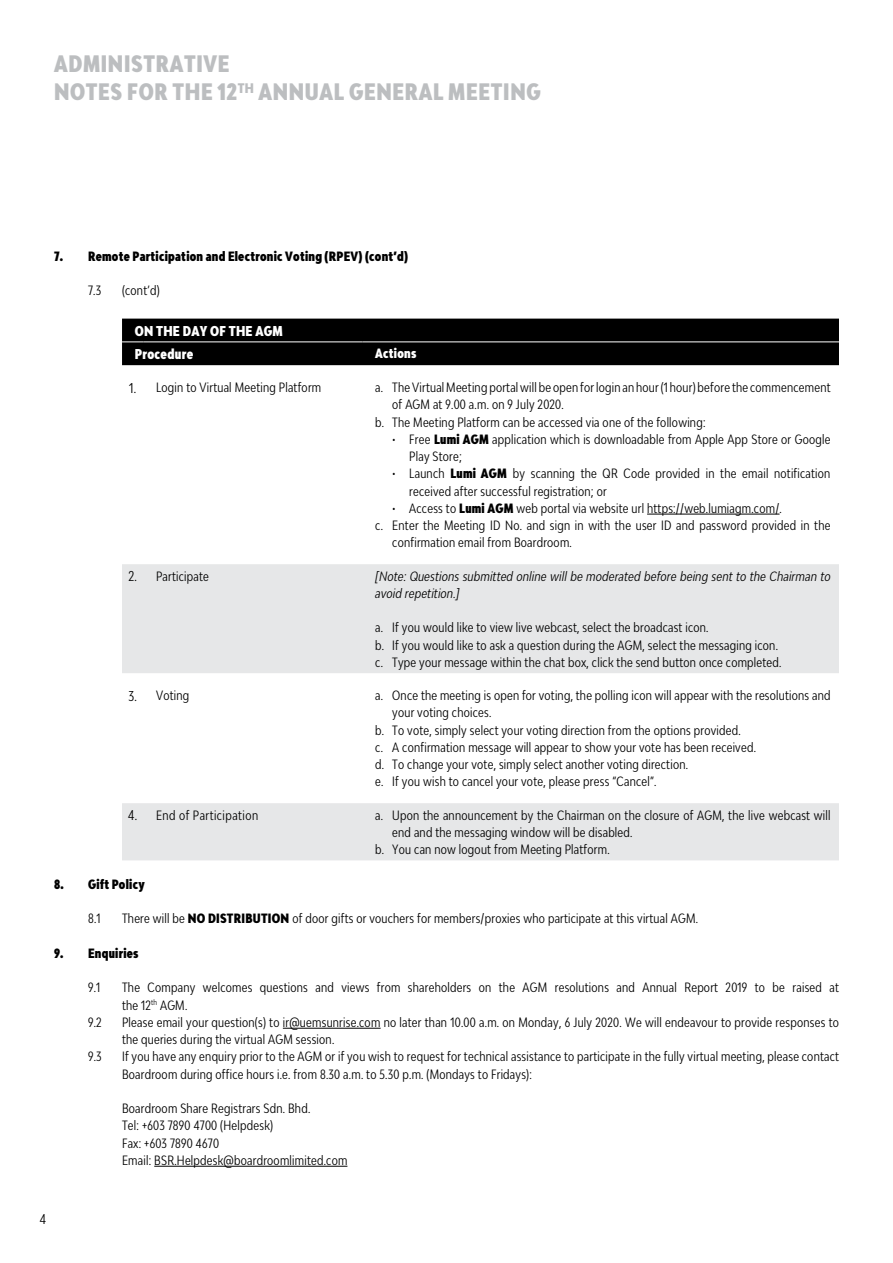
<style>
.page{position:relative;width:893px;height:1263px;background:#fff}
.page>*{position:absolute;margin:0;border:0;box-sizing:border-box;transform-origin:0 0}
.t1{font:900 ultra-condensed 22.5px/28.5px "Bw Modelica";letter-spacing:.03em;color:#bcbec0}
.t2{font:900 ultra-condensed 13.5px/23.2px "Bw Modelica";letter-spacing:.02em;color:#fff}
.t3{font:ultra-condensed 13.5px "Bw Modelica";color:#000}
.t4{font:ultra-condensed 12.75px/17.2px "Bw Modelica";letter-spacing:.02em;color:#000}
.t5{font:italic ultra-condensed 12.75px/17.2px "Bw Modelica";letter-spacing:.02em;color:#000}
.t6{font:900 ultra-condensed 12.75px "Bw Modelica";letter-spacing:.02em;color:#000}
.t7{font:ultra-condensed 12.75px "Bw Modelica";letter-spacing:.04em;color:#000}
.t8{font:900 ultra-condensed 12.75px "Bw Modelica";letter-spacing:.02em;color:#fff}
.s1{font-size:13.5px}
.s2{font-weight:900}
</style>
<div class="page">
<hr style="left:283px;top:1028px;width:98px;height:1px;background:#000">
<hr style="left:154px;top:1166px;width:193px;height:1px;background:#000">
<svg style="left:122px;top:564px;width:717px;height:296px;fill:#e6e7e8"></svg>
<div style="left:122px;top:319px;width:717px;height:46px;background:#000"></div>
<hr style="left:143px;top:342px;width:219px;height:1px;background:#fff">
<hr style="left:362px;top:342px;width:477px;height:1px;background:#fff">
<hr style="left:647px;top:514px;width:132px;height:1px;background:#000">
<h1 class="t1" style="left:54px;top:48px;width:488px">ADMINISTRATIVE<br>NOTES FOR THE 12<sup>TH</sup> ANNUAL GENERAL MEETING</h1>
<p class="t6" style="left:54px;top:248px;width:356px">7. Remote Participation and Electronic Voting (RPEV) (cont’d)</p>
<p class="t4" style="left:88px;top:282px;width:15px">7.3</p>
<p class="t4" style="left:122px;top:282px;width:39px">(cont’d)</p>
<p class="t2" style="left:135px;top:319px;width:150px">ON THE DAY OF THE AGM<br>Procedure</p>
<p class="t8" style="left:375px;top:345px;width:43px">Actions</p>
<p class="t4" style="left:129px;top:378px;width:194px"><span class="s1">1.</span> Login to Virtual Meeting Platform</p>
<p class="t4" style="left:375px;top:378px;width:457px">a. The Virtual Meeting portal will be open for login an hour (1 hour) before the commencement</p>
<p class="t4" style="left:392px;top:396px;width:173px">of AGM at 9.00 a.m. on 9 July 2020.</p>
<p class="t4" style="left:375px;top:413px;width:332px">b. The Meeting Platform can be accessed via one of the following:</p>
<p class="t4" style="left:409px;top:430px;width:423px;text-indent:-17px">• Free <span class="s2">Lumi AGM</span> application which is downloadable from Apple App Store or Google<br>Play Store;</p>
<p class="t4" style="left:409px;top:465px;width:423px;text-indent:-17px">• Launch <span class="s2">Lumi AGM</span> by scanning the QR Code provided in the email notification received after successful registration; or</p>
<p class="t4" style="left:392px;top:499px;width:391px">• Access to <span class="s2">Lumi AGM</span> web portal via website url https://web.lumiagm.com/.</p>
<p class="t4" style="left:375px;top:516px;width:457px">c. Enter the Meeting ID No. and sign in with the user ID and password provided in the</p>
<p class="t4" style="left:392px;top:534px;width:181px">confirmation email from Boardroom.</p>
<p class="t4" style="left:128px;top:567px;width:82px"><span class="s1">2.</span> Participate</p>
<p class="t5" style="left:375px;top:567px;width:457px">[Note: Questions submitted online will be moderated before being sent to the Chairman to avoid repetition.]</p>
<p class="t4" style="left:375px;top:619px;width:408px">a. If you would like to view live webcast, select the broadcast icon.<br>b. If you would like to ask a question during the AGM, select the messaging icon. c. Type your message within the chat box, click the send button once completed.</p>
<p class="t4" style="left:128px;top:686px;width:62px"><span class="s1">3.</span> Voting</p>
<p class="t4" style="left:375px;top:686px;width:457px">a. Once the meeting is open for voting, the polling icon will appear with the resolutions and</p>
<p class="t4" style="left:392px;top:704px;width:101px">your voting choices.</p>
<p class="t4" style="left:375px;top:721px;width:367px">b. To vote, simply select your voting direction from the options provided.</p>
<p class="t4" style="left:375px;top:738px;width:382px">c. A confirmation message will appear to show your vote has been received.</p>
<p class="t4" style="left:375px;top:755px;width:314px">d. To change your vote, simply select another voting direction.</p>
<p class="t4" style="left:375px;top:773px;width:283px">e. If you wish to cancel your vote, please press “Cancel”.</p>
<p class="t7" style="left:128px;top:806px;width:132px"><span class="s1">4.</span> End of Participation</p>
<p class="t4" style="left:375px;top:806px;width:457px">a. Upon the announcement by the Chairman on the closure of AGM, the live webcast will</p>
<p class="t4" style="left:392px;top:823px;width:242px">end and the messaging window will be disabled.</p>
<p class="t4" style="left:375px;top:840px;width:236px">b. You can now logout from Meeting Platform.</p>
<p class="t6" style="left:54px;top:876px;width:92px">8. Gift Policy</p>
<p class="t4" style="left:88px;top:910px;width:14px">8.1</p>
<p class="t4" style="left:122px;top:910px;width:577px">There will be <span class="s2">NO DISTRIBUTION</span> of door gifts or vouchers for members/proxies who participate at this virtual AGM.</p>
<p class="t6" style="left:54px;top:945px;width:86px">9. Enquiries</p>
<p class="t4" style="left:88px;top:979px;width:14px">9.1</p>
<p class="t4" style="left:122px;top:979px;width:718px">The Company welcomes questions and views from shareholders on the AGM resolutions and Annual Report 2019 to be raised at the 12<sup>th</sup> AGM.</p>
<p class="t4" style="left:88px;top:1013px;width:15px">9.2</p>
<p class="t4" style="left:122px;top:1013px;width:718px">Please email your question(s) to ir@uemsunrise.com no later than 10.00 a.m. on Monday, 6 July 2020. We will endeavour to provide responses to the queries during the virtual AGM session.</p>
<p class="t4" style="left:88px;top:1048px;width:15px">9.3</p>
<p class="t4" style="left:122px;top:1048px;width:718px">If you have any enquiry prior to the AGM or if you wish to request for technical assistance to participate in the fully virtual meeting, please contact<br>Boardroom during office hours i.e. from 8.30 a.m. to 5.30 p.m. (Mondays to Fridays):</p>
<p class="t4" style="left:122px;top:1099px;width:227px">Boardroom Share Registrars Sdn. Bhd.<br>Tel: +603 7890 4700 (Helpdesk)<br>Fax: +603 7890 4670<br>Email: BSR.Helpdesk@boardroomlimited.com</p>
<p class="t3" style="left:40px;top:1210px;width:8px">4</p>
</div>
